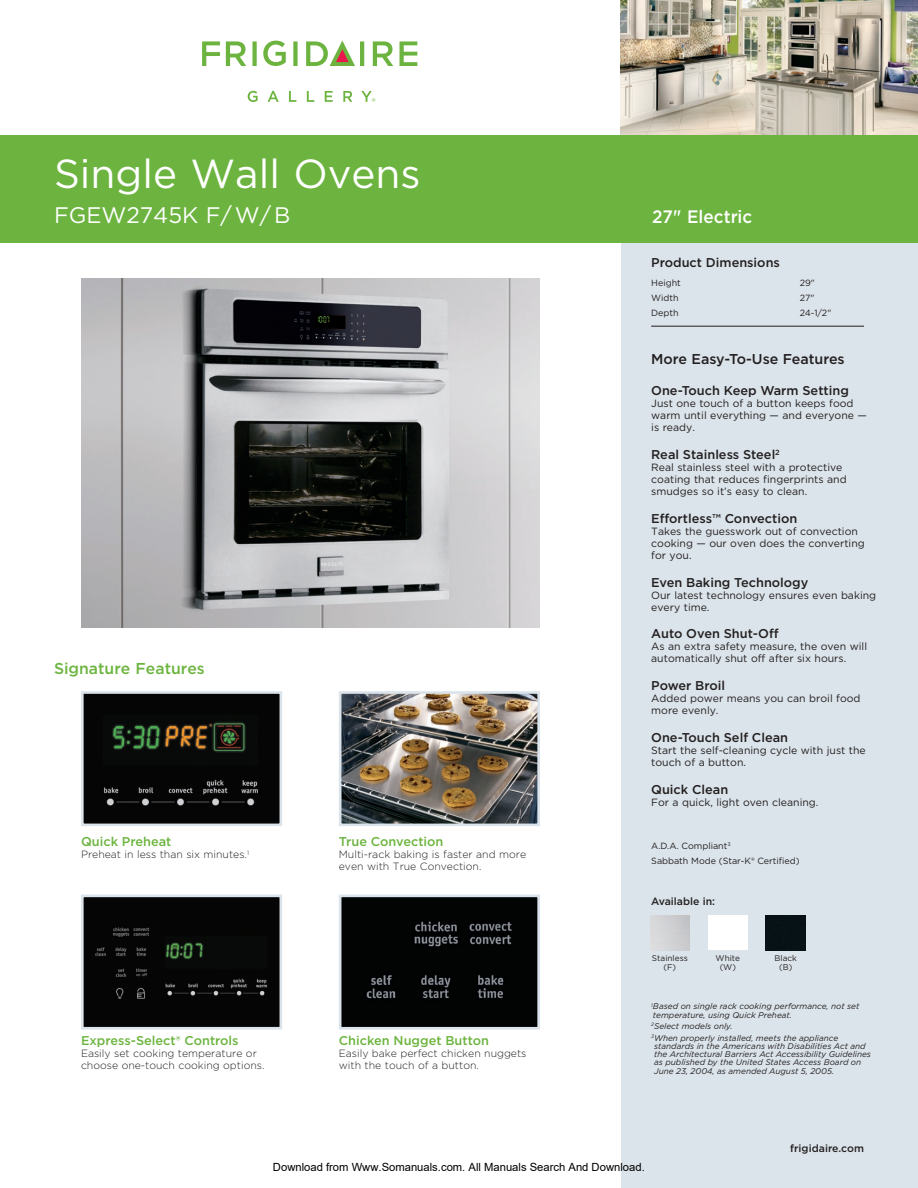
<style>
.page{position:relative;width:918px;height:1188px;background:#fff}
.page>*{position:absolute;margin:0;border:0;box-sizing:border-box;transform-origin:0 0}
.t1{font:40.5px "Gotham";color:#fff}
.t2{font:22.5px "Gotham";color:#fff}
.t3{font:500 18px "Gotham";color:#fff;scale:.95 1}
.t4{font:500 15.75px "Gotham";color:#6cb43f}
.t5{font:500 14.25px "Gotham";color:#231f20}
.t6{font:500 12.75px "Gotham";color:#231f20}
.t7{font:500 12.75px "Gotham";color:#6cb43f}
.t8{font:11.25px "Arial";color:#000}
.t9{font:10.5px/12px "Gotham";color:#231f20}
.t10{font:300 10.5px/12px "Gotham";color:#231f20}
.t11{font:500 10.5px "Gotham";color:#231f20}
.t12{font:9px/14.5px "Gotham";color:#231f20}
.t13{font:italic 8.25px/8.2px "Gotham";color:#231f20}
.t14{font:8.25px/9px "Gotham";color:#231f20;text-align:center}
</style>
<div class="page">
<div style="left:621px;top:0;width:297px;height:1188px;background:#dbe4ea"></div>
<hr style="left:651px;top:326px;width:213px;height:1px;background:#231f20">
<img style="left:82px;top:278px;width:457px;height:350px">
<img style="left:621px;top:0;width:297px;height:135px">
<div style="left:0;top:135px;width:918px;height:108px;background:#6cb43f"></div>
<svg style="left:248px;top:91px;width:10px;height:11px"></svg>
<svg style="left:268px;top:91px;width:11px;height:11px"></svg>
<svg style="left:289px;top:91px;width:7px;height:11px"></svg>
<svg style="left:307px;top:91px;width:7px;height:11px"></svg>
<svg style="left:325px;top:91px;width:8px;height:11px"></svg>
<svg style="left:343px;top:91px;width:9px;height:11px"></svg>
<svg style="left:263px;top:41px;width:23px;height:25px"></svg>
<svg style="left:400px;top:41px;width:17px;height:25px"></svg>
<svg style="left:202px;top:41px;width:18px;height:25px"></svg>
<svg style="left:226px;top:41px;width:20px;height:25px"></svg>
<svg style="left:252px;top:41px;width:5px;height:25px"></svg>
<svg style="left:293px;top:41px;width:5px;height:25px"></svg>
<svg style="left:373px;top:41px;width:20px;height:25px"></svg>
<svg style="left:306px;top:40px;width:58px;height:26px"></svg>
<svg style="left:361px;top:91px;width:14px;height:11px"></svg>
<img style="left:85px;top:695px;width:193px;height:127px">
<div style="left:81px;top:691px;width:201px;height:135px;border:3px solid #dbe4ea"></div>
<img style="left:85px;top:899px;width:193px;height:127px">
<div style="left:81px;top:895px;width:201px;height:135px;border:3px solid #dbe4ea"></div>
<img style="left:343px;top:899px;width:193px;height:127px">
<div style="left:339px;top:895px;width:201px;height:135px;border:3px solid #dbe4ea"></div>
<img style="left:343px;top:695px;width:193px;height:127px">
<div style="left:339px;top:691px;width:201px;height:135px;border:3px solid #dbe4ea"></div>
<div style="left:708px;top:916px;width:40px;height:34px;background:#fff"></div>
<img style="left:766px;top:916px;width:40px;height:34px">
<h1 class="t1" style="left:54px;top:147px;width:368px">Single Wall Ovens</h1>
<h2 class="t2" style="left:54px;top:201px;width:238px">FGEW2745K F/ W/ B</h2>
<h3 class="t4" style="left:54px;top:658px;width:152px">Signature Features</h3>
<p class="t7" style="left:81px;top:833px;width:92px">Quick Preheat</p>
<p class="t10" style="left:81px;top:848px;width:170px">Preheat in less than six minutes.<sup>1</sup></p>
<p class="t7" style="left:81px;top:1032px;width:159px">Express-Select® Controls</p>
<p class="t10" style="left:81px;top:1047px;width:185px">Easily set cooking temperature or choose one-touch cooking options.</p>
<p class="t7" style="left:339px;top:833px;width:106px">True Convection</p>
<p class="t10" style="left:339px;top:848px;width:189px">Multi-rack baking is faster and more even with True Convection.</p>
<p class="t7" style="left:339px;top:1032px;width:152px">Chicken Nugget Button</p>
<p class="t10" style="left:339px;top:1047px;width:189px">Easily bake perfect chicken nuggets with the touch of a button.</p>
<h3 class="t3" style="left:652px;top:205px;width:107px">27" Electric</h3>
<p class="t6" style="left:651px;top:254px;width:130px">Product Dimensions</p>
<p class="t12" style="left:651px;top:276px;width:31px">Height</p>
<p class="t12" style="left:800px;top:276px;width:17px">29"</p>
<p class="t12" style="left:651px;top:290px;width:29px">Width</p>
<p class="t12" style="left:800px;top:290px;width:16px">27"</p>
<p class="t12" style="left:651px;top:305px;width:29px">Depth</p>
<p class="t12" style="left:800px;top:305px;width:33px">24-1/2"</p>
<h3 class="t5" style="left:651px;top:349px;width:195px">More Easy-To-Use Features</h3>
<p class="t6" style="left:651px;top:383px;width:199px">One-Touch Keep Warm Setting</p>
<p class="t9" style="left:651px;top:397px;width:217px">Just one touch of a button keeps food warm until everything — and everyone — is ready.</p>
<p class="t6" style="left:651px;top:446px;width:130px">Real Stainless Steel<sup>2</sup></p>
<p class="t9" style="left:651px;top:461px;width:197px">Real stainless steel with a protective coating that reduces fingerprints and smudges so it’s easy to clean.</p>
<p class="t6" style="left:651px;top:510px;width:148px">Effortless™ Convection</p>
<p class="t9" style="left:651px;top:525px;width:215px">Takes the guesswork out of convection cooking — our oven does the converting for you.</p>
<p class="t6" style="left:651px;top:574px;width:159px">Even Baking Technology</p>
<p class="t9" style="left:651px;top:589px;width:227px">Our latest technology ensures even baking every time.</p>
<p class="t6" style="left:651px;top:626px;width:129px">Auto Oven Shut-Off</p>
<p class="t9" style="left:651px;top:640px;width:217px">As an extra safety measure, the oven will automatically shut off after six hours.</p>
<p class="t6" style="left:651px;top:677px;width:75px">Power Broil</p>
<p class="t9" style="left:651px;top:692px;width:211px">Added power means you can broil food more evenly.</p>
<p class="t6" style="left:651px;top:729px;width:138px">One-Touch Self Clean</p>
<p class="t9" style="left:651px;top:744px;width:216px">Start the self-cleaning cycle with just the touch of a button.</p>
<p class="t6" style="left:651px;top:781px;width:79px">Quick Clean</p>
<p class="t9" style="left:651px;top:796px;width:169px">For a quick, light oven cleaning.</p>
<p class="t12" style="left:651px;top:839px;width:150px">A.D.A. Compliant<sup>3<br></sup>Sabbath Mode (Star-K® Certified)</p>
<p class="t11" style="left:651px;top:895px;width:65px">Available in:</p>
<p class="t14" style="left:652px;top:954px;width:37px">Stainless (F)</p>
<p class="t14" style="left:716px;top:954px;width:26px">White (W)</p>
<p class="t14" style="left:775px;top:954px;width:24px">Black (B)</p>
<p class="t13" style="left:651px;top:1002px;width:210px"><sup>1</sup>Based on single rack cooking performance, not set temperature, using Quick Preheat.</p>
<p class="t13" style="left:651px;top:1020px;width:189px;line-height:11.6px"><sup>2</sup>Select models only.<br><sup>3</sup>When properly installed, meets the appliance</p>
<p class="t13" style="left:654px;top:1042px;width:218px">standards in the Americans with Disabilities Act and the Architectural Barriers Act Accessibility Guidelines as published by the United States Access Board on June 23, 2004, as amended August 5, 2005.</p>
<p class="t11" style="left:790px;top:1141px;width:75px">frigidaire.com</p>
<p class="t8" style="left:273px;top:1160px;width:373px">Download from Www.Somanuals.com. All Manuals Search And Download.</p>
</div>
